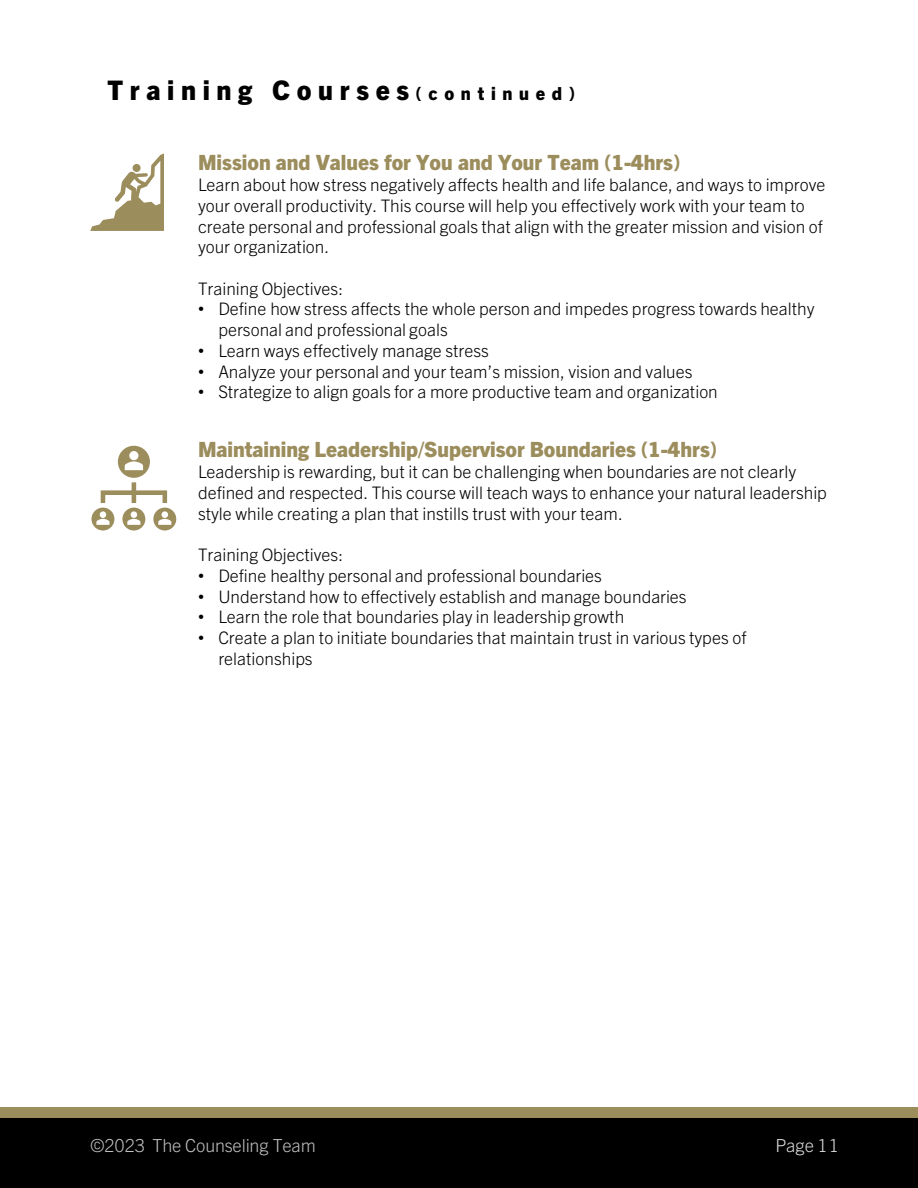
<style>
.page{position:relative;width:918px;height:1188px;background:#fff}
.page>*{position:absolute;margin:0;border:0;box-sizing:border-box;transform-origin:0 0}
.t1{font:800 27px "Trade Gothic Next";letter-spacing:.245em;color:#000}
.t2{font:800 21px "Trade Gothic Next";color:#9c8d5d}
.t3{font:300 18px "Trade Gothic Next";letter-spacing:-.01em;color:#bfbfbf}
.t4{font:300 18px "Trade Gothic Next";color:#d9d9d9}
.t5{font:300 17.25px/20.7px "Trade Gothic Next";color:#000}
.s1{font-size:18px}
.s2{font-family:"Arial";font-weight:400}
</style>
<div class="page">
<div style="left:0;top:1107px;width:918px;height:57px;background:#9c8d5d"></div>
<div style="left:0;top:1118px;width:918px;height:70px;background:#000"></div>
<svg style="left:92px;top:446px;width:84px;height:85px"></svg>
<svg style="left:90px;top:153px;width:74px;height:78px"></svg>
<h1 class="t1" style="left:108px;top:74px;width:469px">Training Courses <span class="s1">(continued)</span></h1>
<p class="t2" style="left:198px;top:149px;width:484px">Mission and Values for You and Your Team (1-4hrs)</p>
<p class="t5" style="left:198px;top:174px;width:629px">Learn about how stress negatively affects health and life balance, and ways to improve your overall productivity. This course will help you effectively work with your team to create personal and professional goals that align with the greater mission and vision of your organization.</p>
<p class="t5" style="left:198px;top:278px;width:147px">Training Objectives:</p>
<p class="t5" style="left:218px;top:299px;width:598px;text-indent:-20px"><span class="s2">•</span> Define how stress affects the whole person and impedes progress towards healthy personal and professional goals</p>
<p class="t5" style="left:198px;top:340px;width:292px"><span class="s2">•</span> Learn ways effectively manage stress</p>
<p class="t5" style="left:198px;top:361px;width:496px"><span class="s2">•</span> Analyze your personal and your team’s mission, vision and values</p>
<p class="t5" style="left:198px;top:381px;width:521px"><span class="s2">•</span> Strategize to align goals for a more productive team and organization</p>
<p class="t2" style="left:198px;top:436px;width:521px">Maintaining Leadership/Supervisor Boundaries (1-4hrs)</p>
<p class="t5" style="left:198px;top:461px;width:630px">Leadership is rewarding, but it can be challenging when boundaries are not clearly defined and respected. This course will teach ways to enhance your natural leadership style while creating a plan that instills trust with your team.</p>
<p class="t5" style="left:198px;top:544px;width:147px">Training Objectives:</p>
<p class="t5" style="left:198px;top:565px;width:406px"><span class="s2">•</span> Define healthy personal and professional boundaries</p>
<p class="t5" style="left:198px;top:586px;width:490px"><span class="s2">•</span> Understand how to effectively establish and manage boundaries</p>
<p class="t5" style="left:198px;top:606px;width:428px"><span class="s2">•</span> Learn the role that boundaries play in leadership growth</p>
<p class="t5" style="left:218px;top:627px;width:530px;text-indent:-20px"><span class="s2">•</span> Create a plan to initiate boundaries that maintain trust in various types of relationships</p>
<p class="t3" style="left:90px;top:1135px;width:227px">©2023 The Counseling Team</p>
<p class="t4" style="left:775px;top:1135px;width:65px">Page 11</p>
</div>
